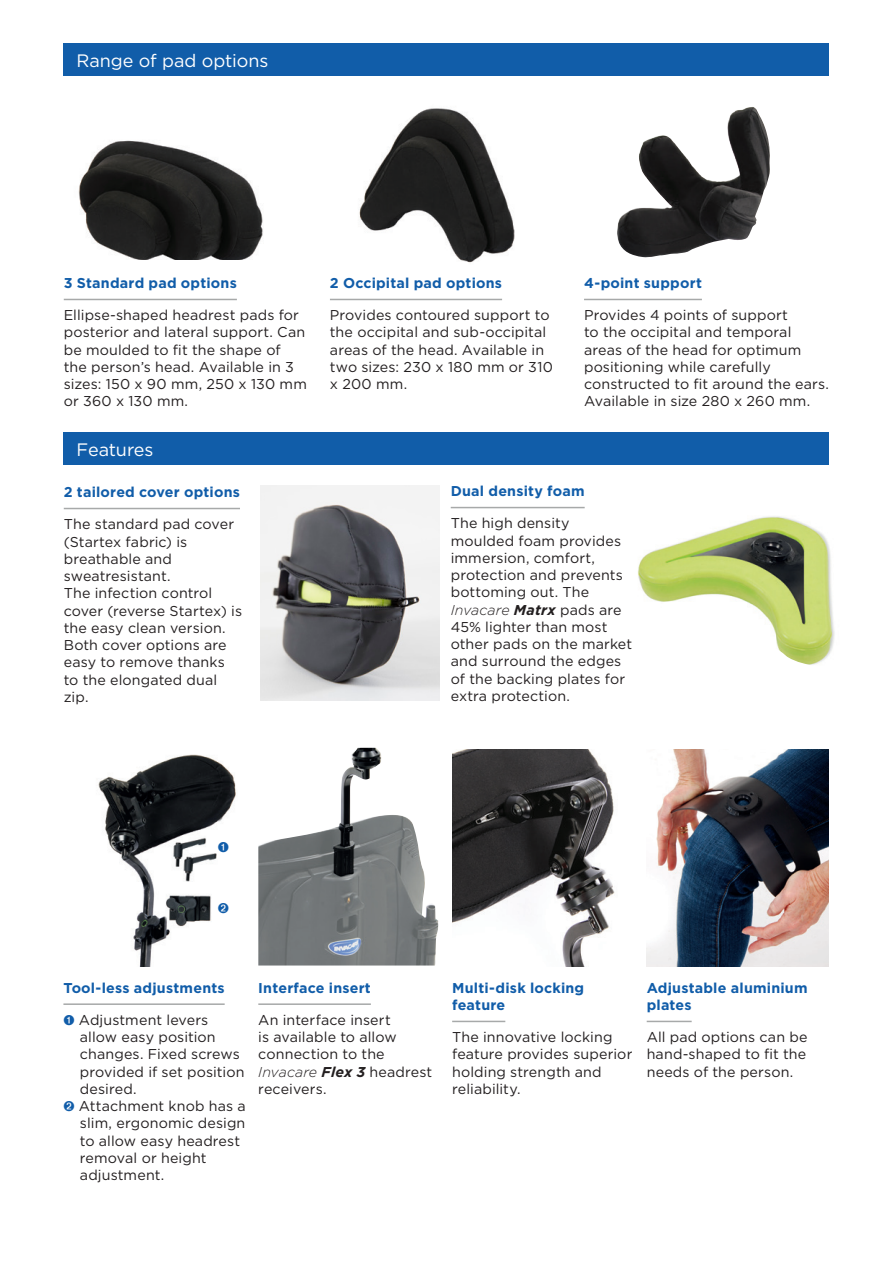
<style>
.page{position:relative;width:893px;height:1263px;background:#fff}
.page>*{position:absolute;margin:0;border:0;box-sizing:border-box;transform-origin:0 0}
.Heading{font:18px "Gotham";letter-spacing:-.005em;color:#fff}
.Body_No_Indent{font:14.25px/17.2px "Gotham";letter-spacing:.01em;color:#231f20}
.Subheading{font:700 14.25px/17.2px "Gotham";letter-spacing:.015em;color:#115da9}
.Body_No_Indent-2{font:italic 300 14.25px "Gotham";letter-spacing:.005em;color:#231f20}
.s1{font-weight:300;font-style:italic}
.s2{font-weight:700;font-style:italic}
.s3{color:#115da9}
.s4{font-weight:700}
.s5{font-weight:400;font-style:normal}
</style>
<div class="page">
<div style="left:64px;top:44px;width:765px;height:32px;background:#115da9"></div>
<hr style="left:258px;top:1003px;width:113px;height:2px;background:#a7a9a9">
<hr style="left:64px;top:299px;width:173px;height:1px;background:#a7a9a9">
<hr style="left:330px;top:299px;width:172px;height:1px;background:#a7a9a9">
<hr style="left:64px;top:508px;width:176px;height:1px;background:#a7a9a9">
<img style="left:78px;top:140px;width:185px;height:120px">
<img style="left:258px;top:748px;width:180px;height:217px">
<img style="left:359px;top:108px;width:156px;height:155px">
<div style="left:64px;top:432px;width:765px;height:33px;background:#115da9"></div>
<hr style="left:452px;top:1021px;width:53px;height:1px;background:#a7a9a9">
<hr style="left:647px;top:1021px;width:45px;height:1px;background:#a7a9a9">
<hr style="left:63px;top:1003px;width:162px;height:2px;background:#a7a9a9">
<img style="left:647px;top:749px;width:181px;height:218px">
<img style="left:98px;top:754px;width:138px;height:212px">
<img style="left:452px;top:749px;width:163px;height:218px">
<img style="left:638px;top:516px;width:197px;height:149px">
<hr style="left:451px;top:507px;width:134px;height:1px;background:#a7a9a9">
<div style="left:218px;top:841px;width:21px;height:18px;background:#fff"></div>
<div style="left:218px;top:902px;width:24px;height:16px;background:#fff"></div>
<img style="left:261px;top:486px;width:179px;height:215px">
<hr style="left:584px;top:299px;width:118px;height:1px;background:#a7a9a9">
<img style="left:617px;top:107px;width:153px;height:150px">
<p class="Heading" style="left:77px;top:49px;width:193px">Range of pad options</p>
<p class="Subheading" style="left:64px;top:274px;width:175px">3 Standard pad options</p>
<p class="Body_No_Indent" style="left:64px;top:306px;width:237px">Ellipse-shaped headrest pads for</p>
<p class="Body_No_Indent" style="left:64px;top:323px;width:243px">posterior and lateral support. Can</p>
<p class="Body_No_Indent" style="left:64px;top:341px;width:245px">be moulded to fit the shape of the person’s head. Available in 3 sizes: 150 x 90 mm, 250 x 130 mm or 360 x 130 mm.</p>
<p class="Heading" style="left:77px;top:438px;width:79px">Features</p>
<p class="Subheading" style="left:64px;top:483px;width:178px">2 tailored cover options</p>
<p class="Body_No_Indent" style="left:64px;top:515px;width:172px">The standard pad cover</p>
<p class="Body_No_Indent" style="left:64px;top:532px;width:125px">(Startex fabric) is</p>
<p class="Body_No_Indent" style="left:64px;top:550px;width:110px">breathable and sweatresistant.</p>
<p class="Body_No_Indent" style="left:64px;top:584px;width:150px">The infection control</p>
<p class="Body_No_Indent" style="left:64px;top:601px;width:180px">cover (reverse Startex) is</p>
<p class="Body_No_Indent" style="left:64px;top:619px;width:163px">the easy clean version.</p>
<p class="Body_No_Indent" style="left:64px;top:636px;width:164px">Both cover options are</p>
<p class="Body_No_Indent" style="left:64px;top:653px;width:163px">easy to remove thanks</p>
<p class="Body_No_Indent" style="left:64px;top:670px;width:155px">to the elongated dual zip.</p>
<p class="Subheading" style="left:330px;top:274px;width:174px">2 Occipital pad options</p>
<p class="Body_No_Indent" style="left:330px;top:306px;width:225px">Provides contoured support to the occipital and sub-occipital areas of the head. Available in two sizes: 230 x 180 mm or 310 x 200 mm.</p>
<p class="Subheading" style="left:584px;top:274px;width:119px">4-point support</p>
<p class="Body_No_Indent" style="left:584px;top:306px;width:246px">Provides 4 points of support<br>to the occipital and temporal areas of the head for optimum positioning while carefully constructed to fit around the ears.<br>Available in size 280 x 260 mm.</p>
<p class="Subheading" style="left:451px;top:482px;width:135px">Dual density foam</p>
<p class="Body_No_Indent" style="left:451px;top:514px;width:174px">The high density moulded foam provides immersion, comfort, protection and prevents bottoming out. The<br><span class="s1">Invacare</span> <span class="s2">Matrx</span> pads are<br>45% lighter than most</p>
<p class="Body_No_Indent" style="left:451px;top:635px;width:183px">other pads on the market</p>
<p class="Body_No_Indent" style="left:451px;top:652px;width:172px">and surround the edges</p>
<p class="Body_No_Indent" style="left:451px;top:670px;width:176px">of the backing plates for</p>
<p class="Body_No_Indent" style="left:451px;top:687px;width:121px">extra protection.</p>
<p class="Subheading" style="left:63px;top:979px;width:163px">Tool-less adjustments</p>
<p class="Body_No_Indent" style="left:63px;top:1011px;width:146px"><span class="s3">➊</span> Adjustment levers</p>
<p class="Body_No_Indent" style="left:80px;top:1028px;width:137px">allow easy position</p>
<p class="Body_No_Indent" style="left:80px;top:1045px;width:161px">changes. Fixed screws</p>
<p class="Body_No_Indent" style="left:80px;top:1063px;width:166px">provided if set position</p>
<p class="Body_No_Indent" style="left:80px;top:1080px;width:58px">desired.</p>
<p class="Body_No_Indent" style="left:63px;top:1097px;width:184px"><span class="s3">➋</span> Attachment knob has a</p>
<p class="Body_No_Indent" style="left:80px;top:1114px;width:167px">slim, ergonomic design</p>
<p class="Body_No_Indent" style="left:80px;top:1132px;width:162px">to allow easy headrest</p>
<p class="Body_No_Indent" style="left:80px;top:1149px;width:128px">removal or height</p>
<p class="Body_No_Indent" style="left:80px;top:1166px;width:86px">adjustment.</p>
<p class="Subheading" style="left:258px;top:979px;width:114px">Interface insert</p>
<p class="Body_No_Indent" style="left:258px;top:1011px;width:134px">An interface insert</p>
<p class="Body_No_Indent" style="left:258px;top:1028px;width:140px">is available to allow</p>
<p class="Body_No_Indent" style="left:258px;top:1045px;width:128px">connection to the</p>
<p class="Body_No_Indent-2" style="left:258px;top:1063px;width:176px">Invacare <span class="s4">Flex 3</span> <span class="s5">headrest</span></p>
<p class="Body_No_Indent" style="left:258px;top:1080px;width:70px">receivers.</p>
<p class="Subheading" style="left:452px;top:979px;width:134px">Multi-disk locking feature</p>
<p class="Body_No_Indent" style="left:452px;top:1028px;width:162px">The innovative locking</p>
<p class="Body_No_Indent" style="left:452px;top:1045px;width:182px">feature provides superior</p>
<p class="Body_No_Indent" style="left:452px;top:1063px;width:151px">holding strength and</p>
<p class="Body_No_Indent" style="left:452px;top:1080px;width:70px">reliability.</p>
<p class="Subheading" style="left:647px;top:979px;width:162px">Adjustable aluminium plates</p>
<p class="Body_No_Indent" style="left:647px;top:1028px;width:162px">All pad options can be</p>
<p class="Body_No_Indent" style="left:647px;top:1045px;width:161px">hand-shaped to fit the</p>
<p class="Body_No_Indent" style="left:647px;top:1063px;width:148px">needs of the person.</p>
</div>
